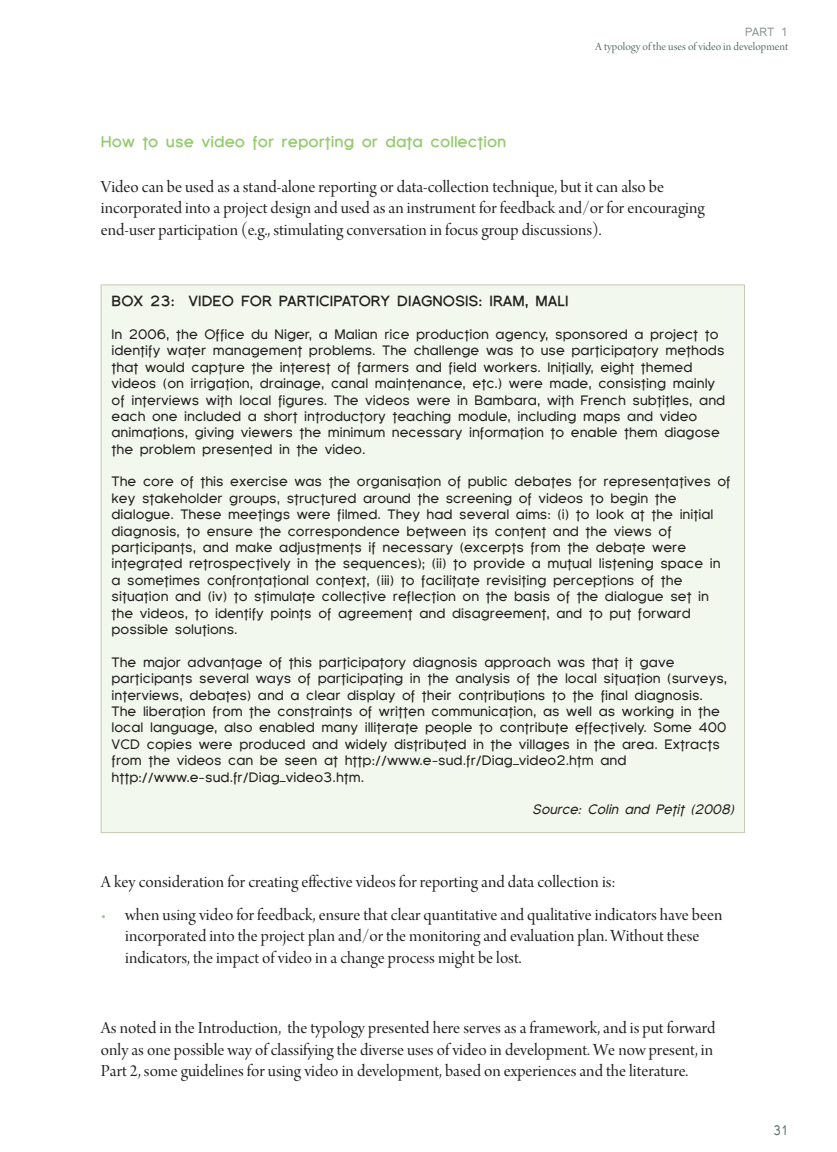
<style>
.page{position:relative;width:837px;height:1152px;background:#fff}
.page>*{position:absolute;margin:0;border:0;box-sizing:border-box;transform-origin:0 0}
.t1{font:17.85px/21.5px "Arno Pro Display";color:#231f20}
.t2{font:700 15.3px "Florencesans";color:#95cb6f}
.t3{font:700 14.55px "Florencesans";color:#231f20}
.t4{font:13.65px/16.4px "Florencesans";color:#231f20}
.t5{font:italic 13.65px "Florencesans";color:#231f20}
.t6{font:13.65px "Florencesans";color:#576c63;scale:.8 1}
.t7{font:12px "Arno Pro Display";color:#576c63}
.t8{font:12px "Florencesans";color:#8e9891}
.s1{color:#95cb6f}
</style>
<div class="page">
<div style="left:101px;top:285px;width:643px;height:547px;background:#f2f8ed"></div>
<p class="t8" style="left:745px;top:27px;width:45px">PART 1</p>
<p class="t7" style="left:595px;top:42px;width:194px">A typology of the uses of video in development</p>
<p class="t2" style="left:101px;top:136px;width:407px">How to use video for reporting or data collection</p>
<p class="t1" style="left:101px;top:177px;width:605px">Video can be used as a stand-alone reporting or data-collection technique, but it can also be incorporated into a project design and used as an instrument for feedback and/or for encouraging end-user participation (e.g., stimulating conversation in focus group discussions).</p>
<p class="t3" style="left:112px;top:295px;width:458px">BOX 23: VIDEO FOR PARTICIPATORY DIAGNOSIS: IRAM, MALI</p>
<p class="t4" style="left:112px;top:327px;width:615px">In 2006, the Office du Niger, a Malian rice production agency, sponsored a project to identify water management problems. The challenge was to use participatory methods that would capture the interest of farmers and field workers. Initially, eight themed videos (on irrigation, drainage, canal maintenance, etc.) were made, consisting mainly of interviews with local figures. The videos were in Bambara, with French subtitles, and each one included a short introductory teaching module, including maps and video animations, giving viewers the minimum necessary information to enable them diagose the problem presented in the video.</p>
<p class="t4" style="left:112px;top:475px;width:621px">The core of this exercise was the organisation of public debates for representatives of key stakeholder groups, structured around the screening of videos to begin the dialogue. These meetings were filmed. They had several aims: (i) to look at the initial diagnosis, to ensure the correspondence between its content and the views of participants, and make adjustments if necessary (excerpts from the debate were integrated retrospectively in the sequences); (ii) to provide a mutual listening space in a sometimes confrontational context, (iii) to facilitate revisiting perceptions of the situation and (iv) to stimulate collective reflection on the basis of the dialogue set in the videos, to identify points of agreement and disagreement, and to put forward possible solutions.</p>
<p class="t4" style="left:112px;top:655px;width:617px">The major advantage of this participatory diagnosis approach was that it gave participants several ways of participating in the analysis of the local situation (surveys, interviews, debates) and a clear display of their contributions to the final diagnosis.<br>The liberation from the constraints of written communication, as well as working in the local language, also enabled many illiterate people to contribute effectively. Some 400<br>VCD copies were produced and widely distributed in the villages in the area. Extracts from the videos can be seen at http://www.e-sud.fr/Diag_video2.htm and http://www.e-sud.fr/Diag_video3.htm.</p>
<p class="t5" style="left:532px;top:804px;width:203px">Source: Colin and Petit (2008)</p>
<h1 class="t1" style="left:101px;top:872px;width:516px">A key consideration for creating effective videos for reporting and data collection is:</h1>
<p class="t1" style="left:125px;top:905px;width:599px;text-indent:-24px"><span class="s1">•</span> when using video for feedback, ensure that clear quantitative and qualitative indicators have been incorporated into the project plan and/or the monitoring and evaluation plan. Without these indicators, the impact of video in a change process might be lost.</p>
<p class="t1" style="left:101px;top:1019px;width:616px">As noted in the Introduction, the typology presented here serves as a framework, and is put forward only as one possible way of classifying the diverse uses of video in development. We now present, in<br>Part 2, some guidelines for using video in development, based on experiences and the literature.</p>
<p class="t6" style="left:773px;top:1124px;width:20px">31</p>
</div>
